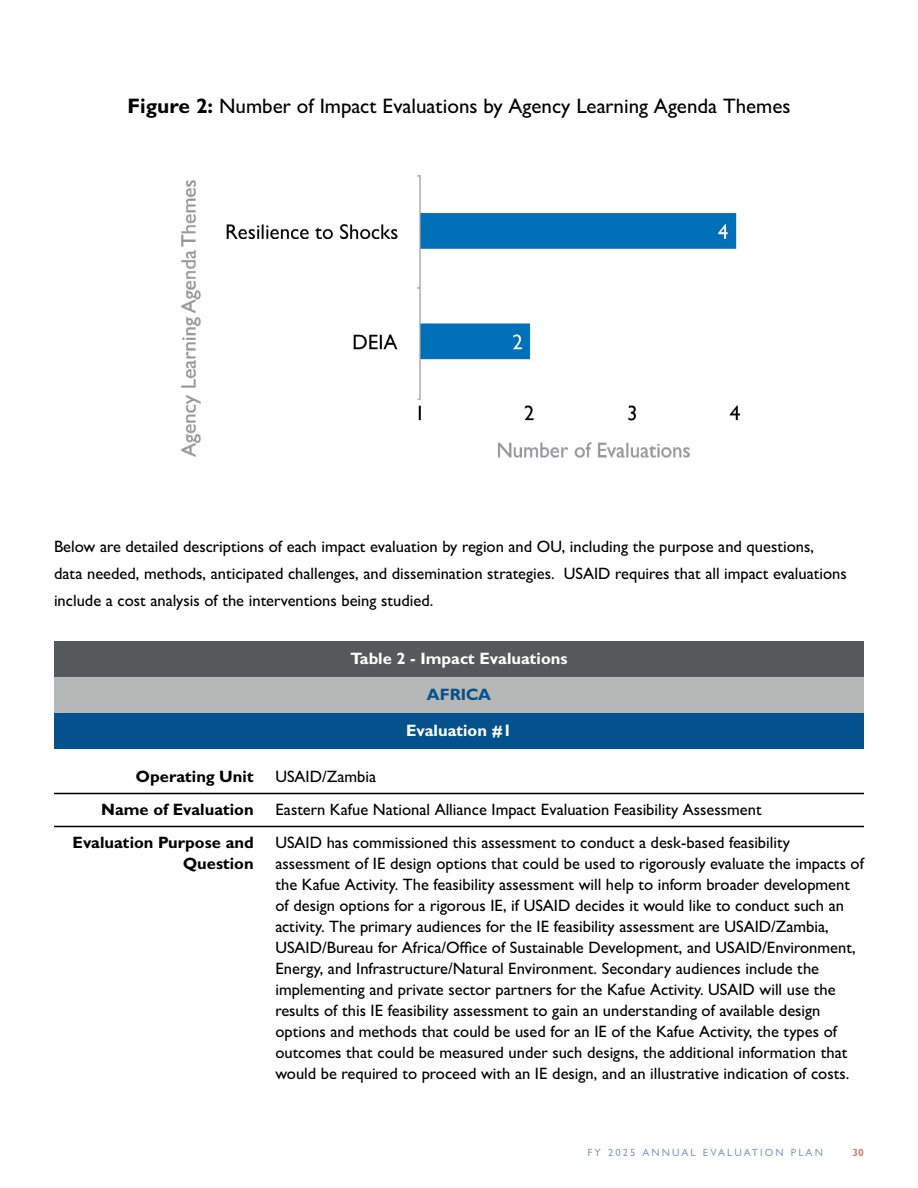
<style>
.page{position:relative;width:918px;height:1188px;background:#fff}
.page>*{position:absolute;margin:0;border:0;box-sizing:border-box;transform-origin:0 0}
.t1{font:500 21px "Gill Sans";color:#000}
.Table_Text_Medium{font:500 16.5px/21px "Gill Sans";color:#000}
.Table_Text_Bold{font:700 16.5px/21px "Gill Sans MT Std";color:#000;text-align:right}
.Test_Block_Title{font:700 16.5px "Gill Sans MT Std";color:#fff}
.Test_Block_Title-2{font:700 16.5px "Gill Sans MT Std";color:#03528d}
.t2{font:500 10.5px "Gill Sans MT Std";letter-spacing:.2em;color:#879bc6}
.Page{font:700 10.5px "Gill Sans MT Std";color:#d0827c}
.s1{font-family:"Gill Sans MT Std";font-weight:700}
</style>
<div class="page">
<img style="left:181px;top:176px;width:558px;height:282px">
<div style="left:54px;top:641px;width:810px;height:35px;background:#57585b"></div>
<div style="left:54px;top:677px;width:810px;height:35px;background:#b6b7b7"></div>
<div style="left:54px;top:713px;width:810px;height:35px;background:#03528d"></div>
<hr style="left:54px;top:793px;width:810px;height:1px;background:#000">
<hr style="left:54px;top:826px;width:810px;height:1px;background:#000">
<p class="t1" style="left:127px;top:94px;width:665px"><span class="s1">Figure 2:</span> Number of Impact Evaluations by Agency Learning Agenda Themes</p>
<p class="Table_Text_Medium" style="left:54px;top:533px;width:794px;line-height:27px">Below are detailed descriptions of each impact evaluation by region and OU, including the purpose and questions,<br>data needed, methods, anticipated challenges, and dissemination strategies. USAID requires that all impact evaluations include a cost analysis of the interventions being studied.</p>
<p class="Test_Block_Title" style="left:350px;top:649px;width:219px">Table 2 - Impact Evaluations</p>
<p class="Test_Block_Title-2" style="left:427px;top:685px;width:66px">AFRICA</p>
<p class="Test_Block_Title" style="left:406px;top:721px;width:107px">Evaluation #1</p>
<p class="Table_Text_Bold" style="left:136px;top:766px;width:119px">Operating Unit</p>
<p class="Table_Text_Medium" style="left:275px;top:766px;width:102px">USAID/Zambia</p>
<p class="Table_Text_Bold" style="left:101px;top:799px;width:154px">Name of Evaluation</p>
<p class="Table_Text_Medium" style="left:275px;top:799px;width:488px">Eastern Kafue National Alliance Impact Evaluation Feasibility Assessment</p>
<p class="Table_Text_Bold" style="left:73px;top:832px;width:183px">Evaluation Purpose and<br>Question</p>
<p class="Table_Text_Medium" style="left:275px;top:832px;width:590px">USAID has commissioned this assessment to conduct a desk-based feasibility assessment of IE design options that could be used to rigorously evaluate the impacts of the Kafue Activity. The feasibility assessment will help to inform broader development of design options for a rigorous IE, if USAID decides it would like to conduct such an activity. The primary audiences for the IE feasibility assessment are USAID/Zambia, USAID/Bureau for Africa/Office of Sustainable Development, and USAID/Environment, Energy, and Infrastructure/Natural Environment. Secondary audiences include the implementing and private sector partners for the Kafue Activity. USAID will use the results of this IE feasibility assessment to gain an understanding of available design options and methods that could be used for an IE of the Kafue Activity, the types of outcomes that could be measured under such designs, the additional information that would be required to proceed with an IE design, and an illustrative indication of costs.</p>
<p class="t2" style="left:588px;top:1146px;width:237px">FY 2025 ANNUAL EVALUATION PLAN</p>
<p class="Page" style="left:852px;top:1146px;width:13px">30</p>
</div>
